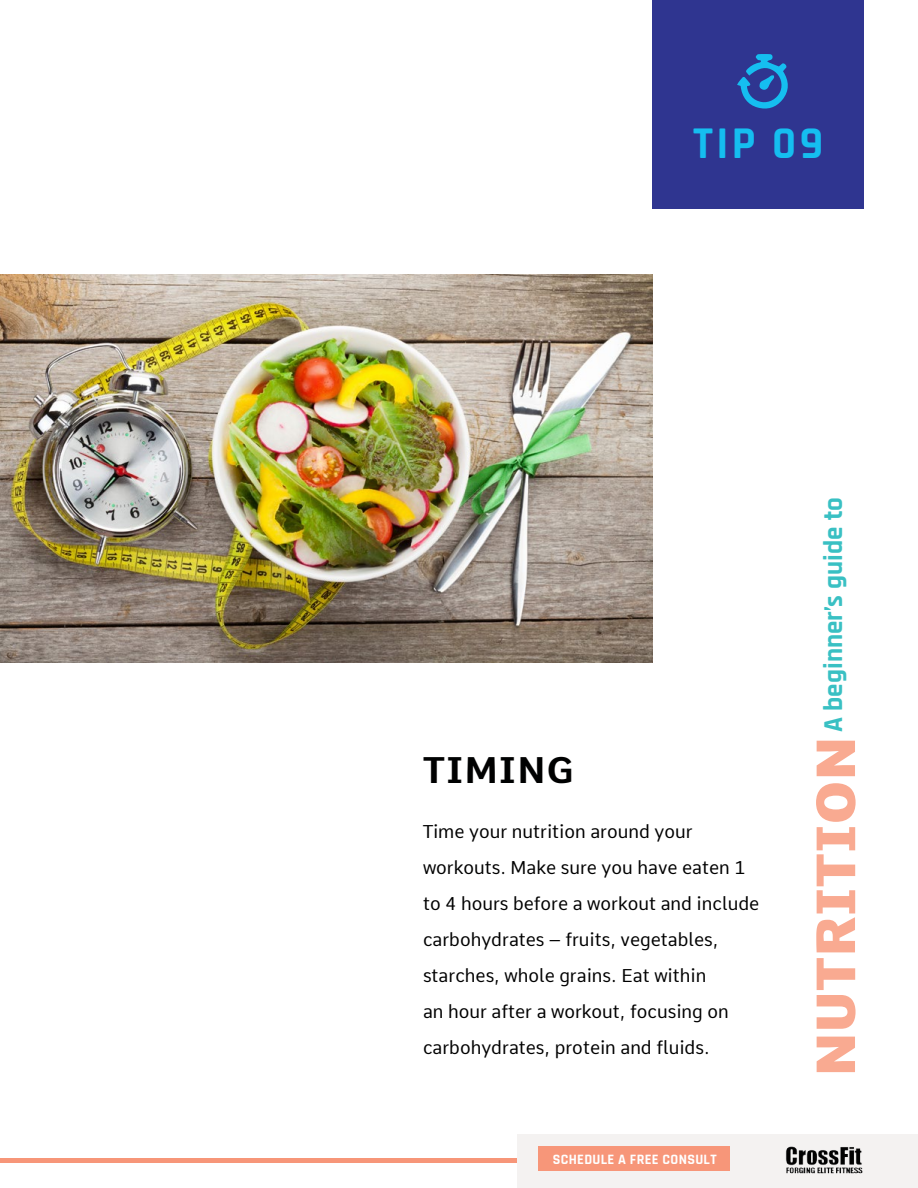
<style>
.page{position:relative;width:918px;height:1188px;background:#fff}
.page>*{position:absolute;margin:0;border:0;box-sizing:border-box;transform-origin:0 0}
.t1{font:700 45px "Rajdhani";color:#15bef0}
.t2{font:700 36px "Comme";letter-spacing:.025em;color:#000101}
.t3{font:700 27px "Rajdhani";color:#39c0c3}
.t4{font:18px/36px "Comme";color:#000101}
.t5{font:700 14.1px "Rajdhani";letter-spacing:.025em;color:#fff}
.s1{font-family:"Comme";font-weight:800;font-size:54px;color:#f9aa91}
</style>
<div class="page">
<div style="left:0;top:1158px;width:517px;height:5px;background:#f79679"></div>
<div style="left:517px;top:1134px;width:401px;height:53px;background:#f4f2f1"></div>
<img style="left:785px;top:1146px;width:78px;height:28px">
<div style="left:538px;top:1146px;width:192px;height:25px;background:#f79679"></div>
<img style="left:0;top:274px;width:652px;height:388px">
<div style="left:652px;top:1px;width:212px;height:208px;background:#2f3590"></div>
<svg style="left:737px;top:54px;width:51px;height:55px"></svg>
<h1 class="t1" style="left:693px;top:116px;width:132px">TIP 09</h1>
<h2 class="t2" style="left:423px;top:739px;width:153px">TIMING</h2>
<p class="t4" style="left:423px;top:813px;width:338px">Time your nutrition around your workouts. Make sure you have eaten 1 to 4 hours before a workout and include carbohydrates – fruits, vegetables, starches, whole grains. Eat within<br>an hour after a workout, focusing on carbohydrates, protein and fluids.</p>
<p class="t5" style="left:553px;top:1151px;width:165px">SCHEDULE A FREE CONSULT</p>
<h3 class="t3" style="left:817px;top:1076px;width:581px;rotate:-90deg"><span class="s1">NUTRITION</span> A beginner’s guide to</h3>
</div>
